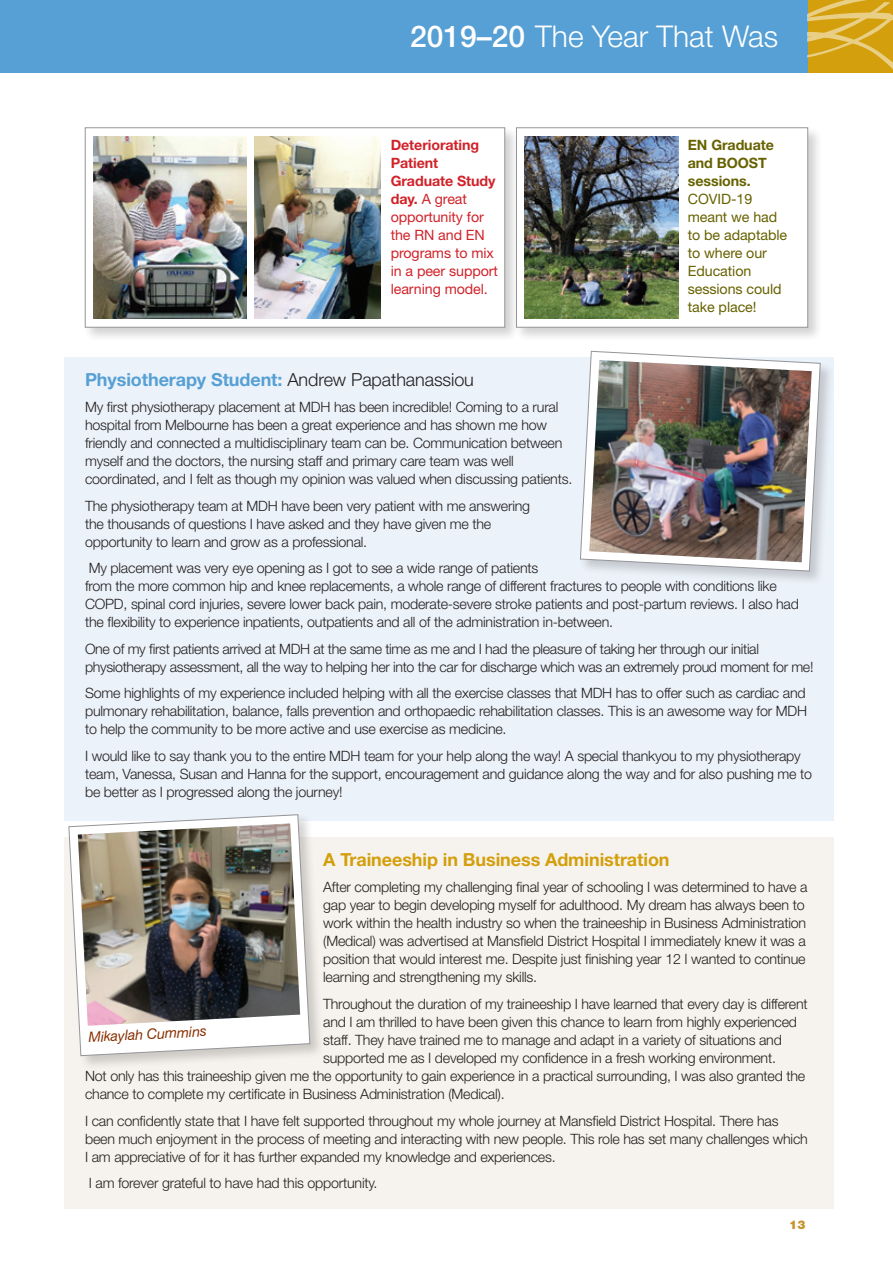
<style>
.page{position:relative;width:893px;height:1263px;background:#fff}
.page>*{position:absolute;margin:0;border:0;box-sizing:border-box;transform-origin:0 0}
.t1{font:300 30px "Helvetica Neue LT Std";color:#fff}
.t2{font:700 18px "Helvetica Neue LT Std";letter-spacing:-.005em;color:#56a0d5}
.t3{font:700 18px "Helvetica Neue LT Std";letter-spacing:-.005em;color:#d49f0c}
.t4{font:300 14.25px/18px "Helvetica Neue LT Std";letter-spacing:-.015em;color:#231f20}
.t5{font:14.25px/18px "Helvetica Neue LT Std";letter-spacing:-.005em;color:#d1232a}
.t6{font:14.25px/18px "Helvetica Neue LT Std";letter-spacing:-.005em;color:#676200}
.t7{font:700 14.25px/18px "Helvetica Neue LT Std";letter-spacing:-.005em;color:#676200}
.t8{font:italic 14.25px "Helvetica Neue LT Std";color:#882f01}
.t9{font:900 12px "Helvetica Neue LT Std";color:#c6932b}
.s1{font-weight:500}
.s2{font-weight:700}
.s3{font-weight:300;color:#231f20}
</style>
<div class="page">
<div style="left:0;top:0;width:893px;height:72px;background:#56a0d5"></div>
<svg style="left:808px;top:0;width:85px;height:73px;background:#d9aa29"></svg>
<div style="left:64px;top:357px;width:769px;height:464px;background:#ecf2f9"></div>
<div style="left:64px;top:837px;width:769px;height:372px;background:#f6f3ee"></div>
<div style="left:579px;top:350px;width:256px;height:235px;background:#231f20;opacity:.2"></div>
<svg style="left:580px;top:351px;width:241px;height:220px"></svg>
<div style="left:67px;top:813px;width:257px;height:257px;background:#231f20;opacity:.2"></div>
<svg style="left:68px;top:814px;width:242px;height:242px"></svg>
<img style="left:589px;top:360px;width:223px;height:202px">
<img style="left:78px;top:823px;width:222px;height:203px">
<div style="left:83px;top:126px;width:436px;height:216px;background:#231f20;opacity:.2"></div>
<div style="left:85px;top:128px;width:420px;height:199px;background:#fff;border:1px solid #939598"></div>
<div style="left:514px;top:126px;width:308px;height:216px;background:#231f20;opacity:.2"></div>
<div style="left:516px;top:128px;width:292px;height:199px;background:#fff;border:1px solid #939598"></div>
<img style="left:94px;top:136px;width:153px;height:183px">
<img style="left:254px;top:136px;width:127px;height:183px">
<img style="left:525px;top:136px;width:153px;height:183px">
<h1 class="t1" style="left:410px;top:18px;width:369px"><span class="s1">2019–20</span> The Year That Was</h1>
<p class="t5" style="left:391px;top:135px;width:109px"><span class="s2">Deteriorating<br>Patient<br>Graduate Study day.</span> A great opportunity for the RN and EN programs to mix in a peer support learning model.</p>
<p class="t7" style="left:688px;top:135px;width:88px">EN Graduate and BOOST sessions.</p>
<p class="t6" style="left:688px;top:189px;width:101px">COVID-19 meant we had to be adaptable to where our<br>Education sessions could take place!</p>
<p class="t2" style="left:85px;top:368px;width:390px">Physiotherapy Student: <span class="s3">Andrew Papathanassiou</span></p>
<p class="t4" style="left:85px;top:398px;width:489px">My first physiotherapy placement at MDH has been incredible! Coming to a rural hospital from Melbourne has been a great experience and has shown me how friendly and connected a multidisciplinary team can be. Communication between myself and the doctors, the nursing staff and primary care team was well coordinated, and I felt as though my opinion was valued when discussing patients.</p>
<p class="t4" style="left:85px;top:497px;width:447px">The physiotherapy team at MDH have been very patient with me answering the thousands of questions I have asked and they have given me the opportunity to learn and grow as a professional.</p>
<p class="t4" style="left:85px;top:559px;width:715px">My placement was very eye opening as I got to see a wide range of patients<br>from the more common hip and knee replacements, a whole range of different fractures to people with conditions like COPD, spinal cord injuries, severe lower back pain, moderate-severe stroke patients and post-partum reviews. I also had the flexibility to experience inpatients, outpatients and all of the administration in-between.</p>
<p class="t4" style="left:85px;top:640px;width:730px">One of my first patients arrived at MDH at the same time as me and I had the pleasure of taking her through our initial physiotherapy assessment, all the way to helping her into the car for discharge which was an extremely proud moment for me!</p>
<p class="t4" style="left:85px;top:684px;width:723px;text-align:justify">Some highlights of my experience included helping with all the exercise classes that MDH has to offer such as cardiac and pulmonary rehabilitation, balance, falls prevention and orthopaedic rehabilitation classes. This is an awesome way for MDH to help the community to be more active and use exercise as medicine.</p>
<p class="t4" style="left:85px;top:747px;width:728px">I would like to say thank you to the entire MDH team for your help along the way! A special thankyou to my physiotherapy team, Vanessa, Susan and Hanna for the support, encouragement and guidance along the way and for also pushing me to be better as I progressed along the journey!</p>
<p class="t3" style="left:323px;top:848px;width:348px">A Traineeship in Business Administration</p>
<p class="t4" style="left:323px;top:878px;width:486px">After completing my challenging final year of schooling I was determined to have a gap year to begin developing myself for adulthood. My dream has always been to work within the health industry so when the traineeship in Business Administration (Medical) was advertised at Mansfield District Hospital I immediately knew it was a position that would interest me. Despite just finishing year 12 I wanted to continue learning and strengthening my skills.</p>
<p class="t4" style="left:323px;top:994px;width:486px">Throughout the duration of my traineeship I have learned that every day is different</p>
<p class="t4" style="left:323px;top:1012px;width:475px">and I am thrilled to have been given this chance to learn from highly experienced</p>
<p class="t4" style="left:323px;top:1030px;width:460px">staff. They have trained me to manage and adapt in a variety of situations and</p>
<p class="t4" style="left:323px;top:1048px;width:454px">supported me as I developed my confidence in a fresh working environment.</p>
<p class="t4" style="left:85px;top:1067px;width:722px">Not only has this traineeship given me the opportunity to gain experience in a practical surrounding, I was also granted the</p>
<p class="t4" style="left:85px;top:1085px;width:421px">chance to complete my certificate in Business Administration (Medical).</p>
<p class="t4" style="left:85px;top:1111px;width:724px">I can confidently state that I have felt supported throughout my whole journey at Mansfield District Hospital. There has been much enjoyment in the process of meeting and interacting with new people. This role has set many challenges which<br>I am appreciative of for it has further expanded my knowledge and experiences.</p>
<p class="t4" style="left:89px;top:1174px;width:290px">I am forever grateful to have had this opportunity.</p>
<p class="t8" style="left:88px;top:1028px;width:120px;rotate:-3deg">Mikaylah Cummins</p>
<p class="t9" style="left:789px;top:1217px;width:18px">13</p>
</div>
